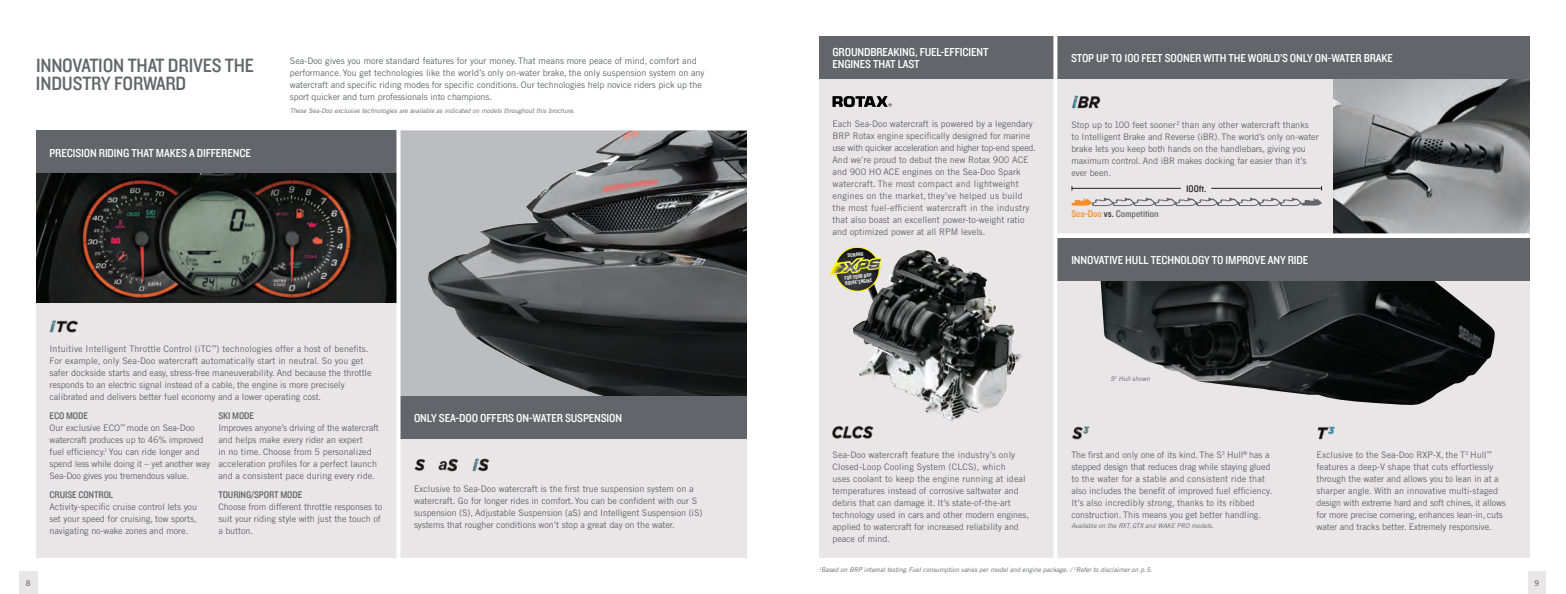
<style>
.page{position:relative;width:1566px;height:594px;background:#fff}
.page>*{position:absolute;margin:0;border:0;box-sizing:border-box;transform-origin:0 0}
.t1{font:20px/18px "Knockout 30 Junior Welterwt";letter-spacing:-.01em;color:#63656a}
.t2{font:12px/12px "Knockout 30 Junior Welterwt";letter-spacing:-.01em;color:#fff}
.t3{font:10px "Knockout 30 Junior Welterwt";letter-spacing:-.01em;color:#63656a}
.t4{font:10px "Knockout 30 Junior Welterwt";color:#231f20}
.t5{font:9px/12px "Trade Gothic LT Std";letter-spacing:-.01em;color:#63656a}
.t6{font:8px "Trade Gothic LT Std Bd 2";color:#818185}
.t7{font:italic 6.5px "Trade Gothic LT Std";letter-spacing:-.005em;color:#63656a}
.t8{font:5.1px/5.3px "Trade Gothic LT Std Bd Cn 20";color:#fff}
.s1{color:#f68d29}
.s2{color:#231f20}
</style>
<div class="page">
<div style="left:819px;top:36px;width:236px;height:522px;background:#e8e6e7"></div>
<img style="left:853px;top:250px;width:79px;height:162px">
<div style="left:400px;top:439px;width:347px;height:119px;background:#e8e6e7"></div>
<div style="left:398px;top:130px;width:349px;height:309px;background:#bcbdc0"></div>
<img style="left:427px;top:130px;width:320px;height:266px">
<img style="left:472px;top:459px;width:18px;height:13px">
<img style="left:438px;top:459px;width:20px;height:13px">
<img style="left:414px;top:459px;width:12px;height:12px">
<div style="left:19px;top:572px;width:18px;height:22px;background:#e8e6e7"></div>
<div style="left:1058px;top:79px;width:472px;height:156px;background:#e8e6e7"></div>
<div style="left:1058px;top:238px;width:472px;height:320px;background:#e8e6e7"></div>
<div style="left:1528px;top:572px;width:18px;height:22px;background:#e8e6e7"></div>
<img style="left:1072px;top:427px;width:18px;height:13px">
<img style="left:1317px;top:427px;width:18px;height:13px">
<img style="left:832px;top:426px;width:42px;height:13px">
<svg style="left:833px;top:96px;width:59px;height:11px"></svg>
<svg style="left:1071px;top:198px;width:251px;height:8px"></svg>
<hr style="left:1211px;top:188px;width:111px;height:1px;background:#231f20">
<hr style="left:1072px;top:188px;width:109px;height:1px;background:#231f20">
<img style="left:1100px;top:281px;width:395px;height:124px">
<img style="left:1334px;top:79px;width:196px;height:154px">
<hr style="left:1058px;top:233px;width:474px;height:4px;background:#fff">
<img style="left:1072px;top:96px;width:29px;height:13px">
<div style="left:36px;top:170px;width:362px;height:388px;background:#e8e6e7"></div>
<img style="left:50px;top:320px;width:28px;height:13px">
<img style="left:36px;top:173px;width:360px;height:130px">
<div style="left:36px;top:130px;width:360px;height:43px;background:#63656a"></div>
<div style="left:400px;top:396px;width:347px;height:43px;background:#63656a"></div>
<div style="left:819px;top:36px;width:234px;height:43px;background:#63656a"></div>
<div style="left:1058px;top:36px;width:472px;height:43px;background:#63656a"></div>
<div style="left:1058px;top:238px;width:472px;height:43px;background:#63656a"></div>
<hr style="left:1053px;top:34px;width:4px;height:527px;background:#fff">
<svg style="left:396px;top:130px;width:4px;height:428px;fill:#fff"></svg>
<svg style="left:829px;top:247px;width:53px;height:46px"></svg>
<h1 class="t1" style="left:36px;top:56px;width:220px">INNOVATION THAT DRIVES THE<br>INDUSTRY FORWARD</h1>
<h2 class="t2" style="left:50px;top:146px;width:203px">PRECISION RIDING THAT MAKES A DIFFERENCE</h2>
<p class="t5" style="left:290px;top:55px;width:416px">Sea-Doo gives you more standard features for your money. That means more peace of mind, comfort and performance. You get technologies like the world’s only on-water brake, the only suspension system on any watercraft and specific riding modes for specific conditions. Our technologies help novice riders pick up the sport quicker and turn professionals into champions.</p>
<p class="t7" style="left:290px;top:107px;width:287px">These Sea-Doo exclusive technologies are available as indicated on models throughout this brochure.</p>
<p class="t6" style="left:26px;top:578px;width:6px">8</p>
<p class="t5" style="left:49px;top:343px;width:324px">Intuitive Intelligent Throttle Control (iTC<sup>™</sup>) technologies offer a host of benefits.<br>For example, only Sea-Doo watercraft automatically start in neutral. So you get safer dockside starts and easy, stress-free maneuverability. And because the throttle responds to an electric signal instead of a cable, the engine is more precisely calibrated and delivers better fuel economy and a lower operating cost.</p>
<p class="t3" style="left:50px;top:409px;width:40px">ECO MODE</p>
<p class="t5" style="left:50px;top:422px;width:162px">Our exclusive ECO<sup>™</sup> mode on Sea-Doo watercraft produces up to 46% improved fuel efficiency.<sup>1</sup> You can ride longer and spend less while doing it – yet another way Sea-Doo gives you tremendous value.</p>
<p class="t3" style="left:50px;top:488px;width:65px">CRUISE CONTROL</p>
<p class="t5" style="left:50px;top:501px;width:149px;text-align:justify">Activity-specific cruise control lets you set your speed for cruising, tow sports, navigating no-wake zones and more.</p>
<p class="t3" style="left:218px;top:409px;width:37px">SKI MODE</p>
<p class="t5" style="left:218px;top:422px;width:162px">Improves anyone’s driving of the watercraft and helps make every rider an expert<br>in no time. Choose from 5 personalized acceleration profiles for a perfect launch and a consistent pace during every ride.</p>
<p class="t3" style="left:218px;top:488px;width:85px">TOURING/SPORT MODE</p>
<p class="t5" style="left:218px;top:501px;width:165px">Choose from different throttle responses to suit your riding style with just the touch of a button.</p>
<h2 class="t2" style="left:414px;top:412px;width:210px">ONLY SEA-DOO OFFERS ON-WATER SUSPENSION</h2>
<p class="t5" style="left:414px;top:483px;width:290px">Exclusive to Sea-Doo watercraft is the first true suspension system on a watercraft. Go for longer rides in comfort. You can be confident with our S suspension (S), Adjustable Suspension (aS) and Intelligent Suspension (iS) systems that rougher conditions won’t stop a great day on the water.</p>
<h2 class="t2" style="left:832px;top:46px;width:157px">GROUNDBREAKING, FUEL-EFFICIENT<br>ENGINES THAT LAST</h2>
<h2 class="t2" style="left:1071px;top:52px;width:324px">STOP UP TO 100 FEET SOONER WITH THE WORLD’S ONLY ON-WATER BRAKE</h2>
<p class="t5" style="left:832px;top:118px;width:205px">Each Sea-Doo watercraft is powered by a legendary BRP Rotax engine specifically designed for marine use with quicker acceleration and higher top-end speed.<br>And we’re proud to debut the new Rotax 900 ACE and 900 HO ACE engines on the Sea-Doo Spark watercraft. The most compact and lightweight engines on the market, they’ve helped us build the most fuel-efficient watercraft in the industry that also boast an excellent power-to-weight ratio and optimized power at all RPM levels.</p>
<p class="t8" style="left:847px;top:253px;width:17px;rotate:-7deg">DEMAND</p>
<p class="t8" style="left:844px;top:276px;width:29px;rotate:-7deg">FOR YOUR BRP<br>ROTAX ENGINE</p>
<p class="t5" style="left:1071px;top:119px;width:249px">Stop up to 100 feet sooner <sup>2</sup> than any other watercraft thanks<br>to Intelligent Brake and Reverse (iBR). The world’s only on-water brake lets you keep both hands on the handlebars, giving you maximum control. And iBR makes docking far easier than it’s ever been.</p>
<p class="t3" style="left:1071px;top:207px;width:89px"><span class="s1">SEA-DOO</span> <span class="s2">VS.</span> COMPETITION</p>
<p class="t4" style="left:1186px;top:182px;width:22px">100FT.</p>
<h2 class="t2" style="left:1071px;top:254px;width:238px">INNOVATIVE HULL TECHNOLOGY TO IMPROVE ANY RIDE</h2>
<p class="t5" style="left:832px;top:449px;width:198px">Sea-Doo watercraft feature the industry’s only Closed-Loop Cooling System (CLCS), which<br>uses coolant to keep the engine running at ideal temperatures instead of corrosive saltwater and debris that can damage it. It’s state-of-the-art technology used in cars and other modern engines, applied to watercraft for increased reliability and peace of mind.</p>
<p class="t7" style="left:1110px;top:375px;width:41px">S<sup>3</sup> Hull shown</p>
<p class="t5" style="left:1071px;top:449px;width:202px">The first and only one of its kind. The S<sup>3</sup> Hull<sup>®</sup> has a stepped design that reduces drag while staying glued to the water for a stable and consistent ride that also includes the benefit of improved fuel efficiency.<br>It’s also incredibly strong, thanks to its ribbed construction. This means you get better handling.</p>
<p class="t7" style="left:1071px;top:522px;width:144px">Available on the RXT, GTX and WAKE PRO models.</p>
<p class="t7" style="left:819px;top:566px;width:335px"><sup>1</sup>Based on BRP internal testing. Fuel consumption varies per model and engine package. / <sup>2</sup>Refer to disclaimer on p. 5.</p>
<p class="t5" style="left:1317px;top:449px;width:191px">Exclusive to the Sea-Doo RXP-X, the T<sup>3</sup> Hull<sup>™ </sup>features a deep-V shape that cuts effortlessly through the water and allows you to lean in at a sharper angle. With an innovative multi-staged design with extreme hard and soft chines, it allows for more precise cornering, enhances lean-in, cuts water and tracks better. Extremely responsive.</p>
<p class="t6" style="left:1534px;top:578px;width:6px">9</p>
</div>
